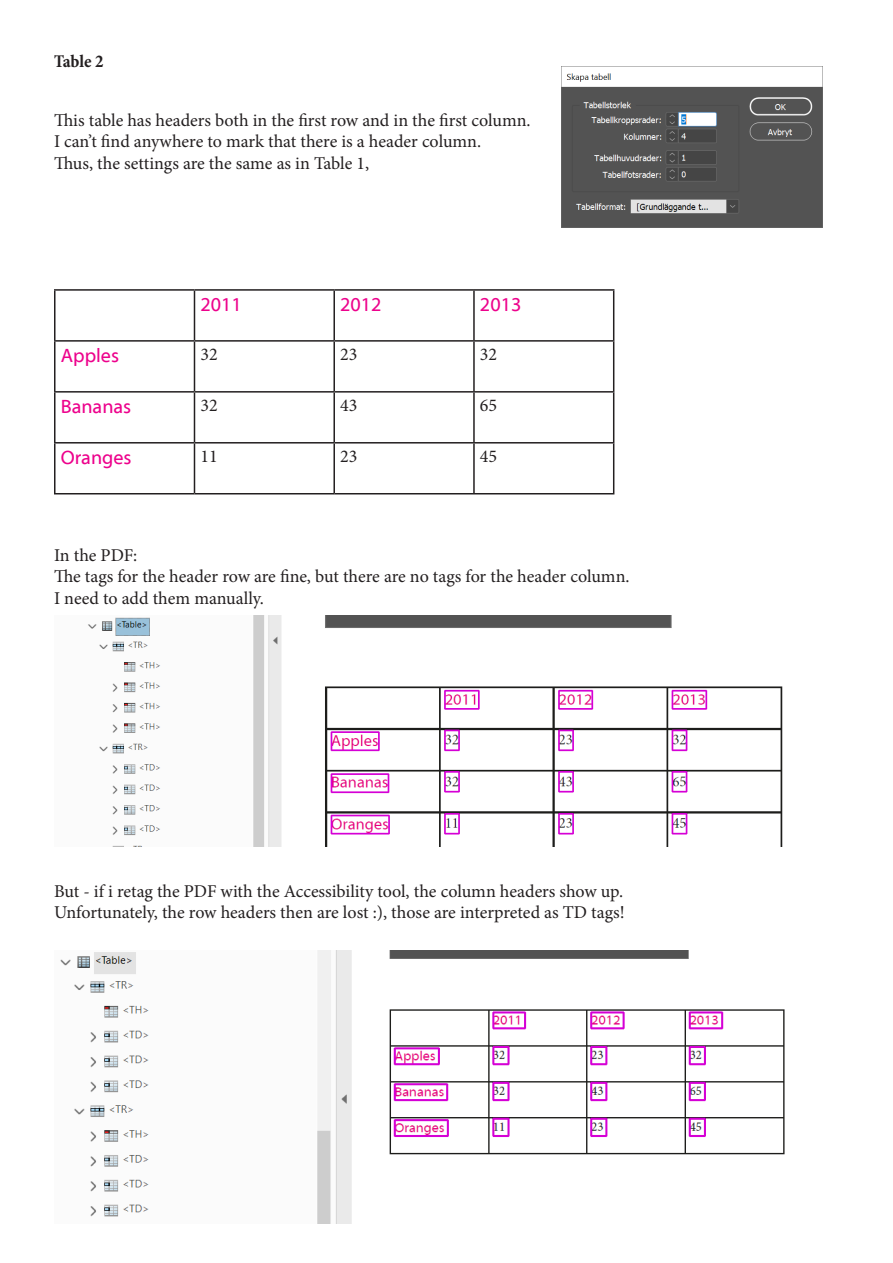
<style>
.page{position:relative;width:893px;height:1263px;background:#fff}
.page>*{position:absolute;margin:0;border:0;box-sizing:border-box;transform-origin:0 0}
.Tabellrubrik{font:19.5px "Myriad Web Pro";color:#ed028c}
.t1{font:18px/21.6px "Minion Pro";letter-spacing:-.005em;color:#231f20}
.t2{font:700 condensed 18px "Minion Pro";letter-spacing:-.005em;color:#231f20}
</style>
<div class="page">
<img style="left:562px;top:66px;width:260px;height:161px">
<hr style="left:54px;top:289px;width:140px;height:2px;background:#231f20">
<hr style="left:54px;top:291px;width:2px;height:49px;background:#231f20">
<hr style="left:194px;top:289px;width:140px;height:2px;background:#231f20">
<hr style="left:194px;top:291px;width:1px;height:49px;background:#231f20">
<hr style="left:334px;top:289px;width:140px;height:2px;background:#231f20">
<hr style="left:333px;top:291px;width:2px;height:49px;background:#231f20">
<hr style="left:474px;top:289px;width:140px;height:2px;background:#231f20">
<hr style="left:473px;top:291px;width:2px;height:49px;background:#231f20">
<hr style="left:613px;top:291px;width:1px;height:49px;background:#231f20">
<hr style="left:54px;top:340px;width:140px;height:2px;background:#231f20">
<hr style="left:54px;top:342px;width:2px;height:49px;background:#231f20">
<hr style="left:194px;top:340px;width:140px;height:2px;background:#231f20">
<hr style="left:194px;top:342px;width:1px;height:49px;background:#231f20">
<hr style="left:334px;top:340px;width:140px;height:2px;background:#231f20">
<hr style="left:333px;top:342px;width:2px;height:49px;background:#231f20">
<hr style="left:474px;top:340px;width:140px;height:2px;background:#231f20">
<hr style="left:473px;top:342px;width:2px;height:49px;background:#231f20">
<hr style="left:613px;top:342px;width:1px;height:49px;background:#231f20">
<hr style="left:54px;top:391px;width:140px;height:2px;background:#231f20">
<hr style="left:54px;top:393px;width:2px;height:49px;background:#231f20">
<hr style="left:194px;top:391px;width:140px;height:2px;background:#231f20">
<hr style="left:194px;top:393px;width:1px;height:49px;background:#231f20">
<hr style="left:334px;top:391px;width:140px;height:2px;background:#231f20">
<hr style="left:333px;top:393px;width:2px;height:49px;background:#231f20">
<hr style="left:474px;top:391px;width:140px;height:2px;background:#231f20">
<hr style="left:473px;top:393px;width:2px;height:49px;background:#231f20">
<hr style="left:613px;top:393px;width:1px;height:49px;background:#231f20">
<hr style="left:54px;top:442px;width:140px;height:1px;background:#231f20">
<hr style="left:54px;top:443px;width:2px;height:50px;background:#231f20">
<hr style="left:194px;top:442px;width:140px;height:1px;background:#231f20">
<hr style="left:194px;top:443px;width:1px;height:50px;background:#231f20">
<hr style="left:334px;top:442px;width:140px;height:1px;background:#231f20">
<hr style="left:333px;top:443px;width:2px;height:50px;background:#231f20">
<hr style="left:474px;top:442px;width:140px;height:1px;background:#231f20">
<hr style="left:473px;top:443px;width:2px;height:50px;background:#231f20">
<hr style="left:613px;top:443px;width:1px;height:50px;background:#231f20">
<hr style="left:54px;top:493px;width:140px;height:1px;background:#231f20">
<hr style="left:194px;top:493px;width:140px;height:1px;background:#231f20">
<hr style="left:334px;top:493px;width:140px;height:1px;background:#231f20">
<hr style="left:474px;top:493px;width:140px;height:1px;background:#231f20">
<img style="left:88px;top:616px;width:695px;height:231px">
<img style="left:60px;top:950px;width:725px;height:274px">
<p class="t2" style="left:54px;top:49px;width:51px">Table 2</p>
<p class="t1" style="left:54px;top:109px;width:478px">This table has headers both in the first row and in the first column.</p>
<p class="t1" style="left:54px;top:131px;width:429px">I can’t find anywhere to mark that there is a header column.</p>
<p class="t1" style="left:54px;top:153px;width:317px">Thus, the settings are the same as in Table 1,</p>
<p class="Tabellrubrik" style="left:200px;top:294px;width:43px">2011</p>
<p class="Tabellrubrik" style="left:340px;top:294px;width:43px">2012</p>
<p class="Tabellrubrik" style="left:480px;top:294px;width:43px">2013</p>
<p class="Tabellrubrik" style="left:61px;top:345px;width:60px">Apples</p>
<p class="t1" style="left:200px;top:343px;width:19px">32</p>
<p class="t1" style="left:340px;top:343px;width:19px">23</p>
<p class="t1" style="left:480px;top:343px;width:19px">32</p>
<p class="Tabellrubrik" style="left:61px;top:396px;width:72px">Bananas</p>
<p class="t1" style="left:200px;top:394px;width:19px">32</p>
<p class="t1" style="left:340px;top:394px;width:19px">43</p>
<p class="t1" style="left:480px;top:394px;width:19px">65</p>
<p class="Tabellrubrik" style="left:61px;top:447px;width:72px">Oranges</p>
<p class="t1" style="left:200px;top:445px;width:19px">11</p>
<p class="t1" style="left:340px;top:445px;width:19px">23</p>
<p class="t1" style="left:480px;top:445px;width:19px">45</p>
<p class="t1" style="left:54px;top:544px;width:85px">In the PDF:</p>
<p class="t1" style="left:54px;top:566px;width:577px">The tags for the header row are fine, but there are no tags for the header column.<br>I need to add them manually.</p>
<p class="t1" style="left:54px;top:880px;width:571px">But - if i retag the PDF with the Accessibility tool, the column headers show up.</p>
<p class="t1" style="left:54px;top:902px;width:572px">Unfortunately, the row headers then are lost :), those are interpreted as TD tags!</p>
</div>
